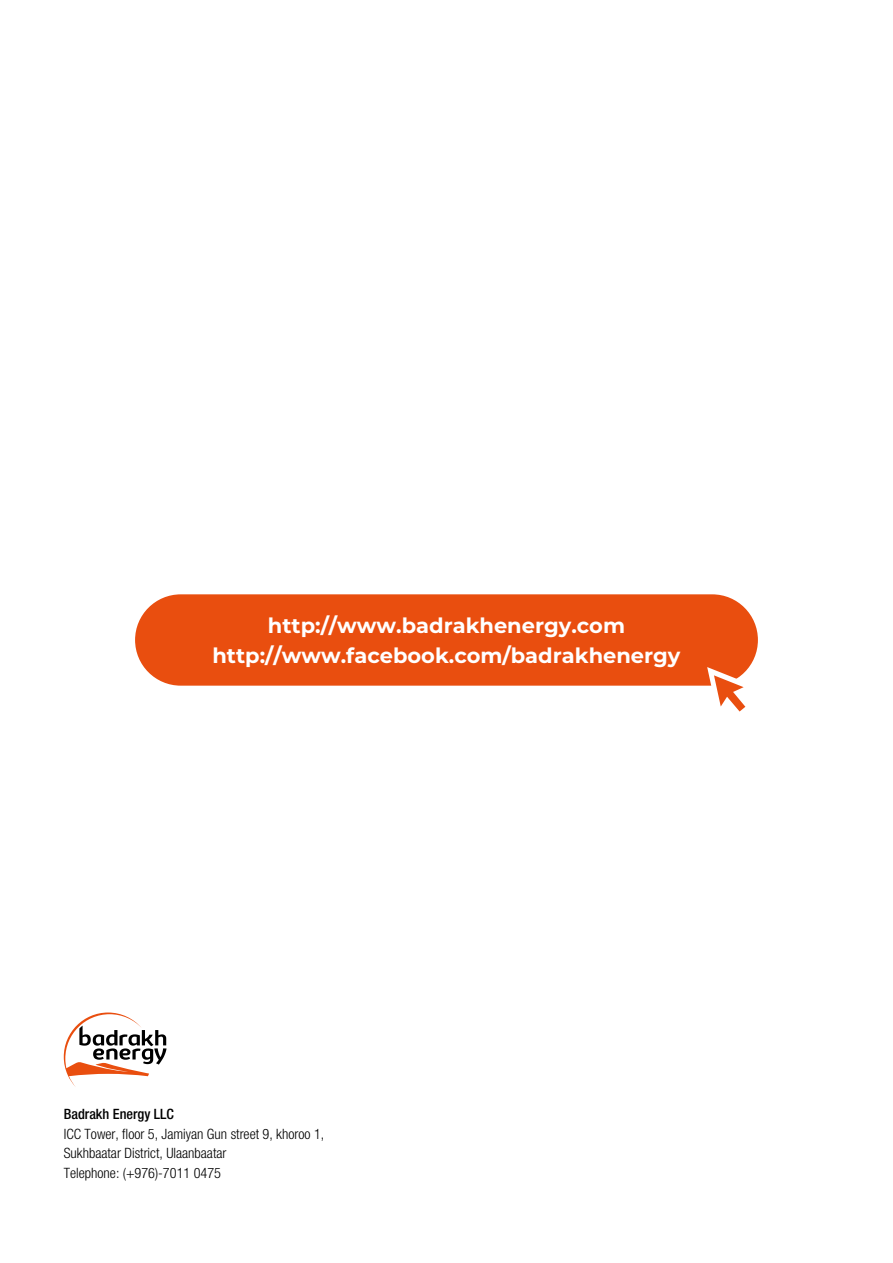
<style>
.page{position:relative;width:893px;height:1263px;background:#fff}
.page>*{position:absolute;margin:0;border:0;box-sizing:border-box;transform-origin:0 0}
.t1{font:700 21px/30px "Montserrat";color:#fff;text-align:center}
.t2{font:300 condensed 14.25px/19.5px "Helvetica Neue LT Pro";color:#000}
.t3{font:500 condensed 14.25px "Helvetica Neue LT Pro";color:#000}
</style>
<div class="page">
<div style="left:131px;top:591px;width:631px;height:98px;background:#e94e0f;border-radius:49px"></div>
<div style="left:128px;top:587px;width:637px;height:106px;border:8px solid #fff;border-radius:49px"></div>
<svg style="left:707px;top:667px;width:51px;height:45px"></svg>
<svg style="left:64px;top:1012px;width:103px;height:75px"></svg>
<h1 class="t1" style="left:212px;top:609px;width:469px">http://www.badrakhenergy.com http://www.facebook.com/badrakhenergy</h1>
<p class="t3" style="left:64px;top:1106px;width:112px">Badrakh Energy LLC</p>
<p class="t2" style="left:64px;top:1124px;width:262px">ICC Tower, floor 5, Jamiyan Gun street 9, khoroo 1,<br>Sukhbaatar District, Ulaanbaatar<br>Telephone: (+976)-7011 0475</p>
</div>
